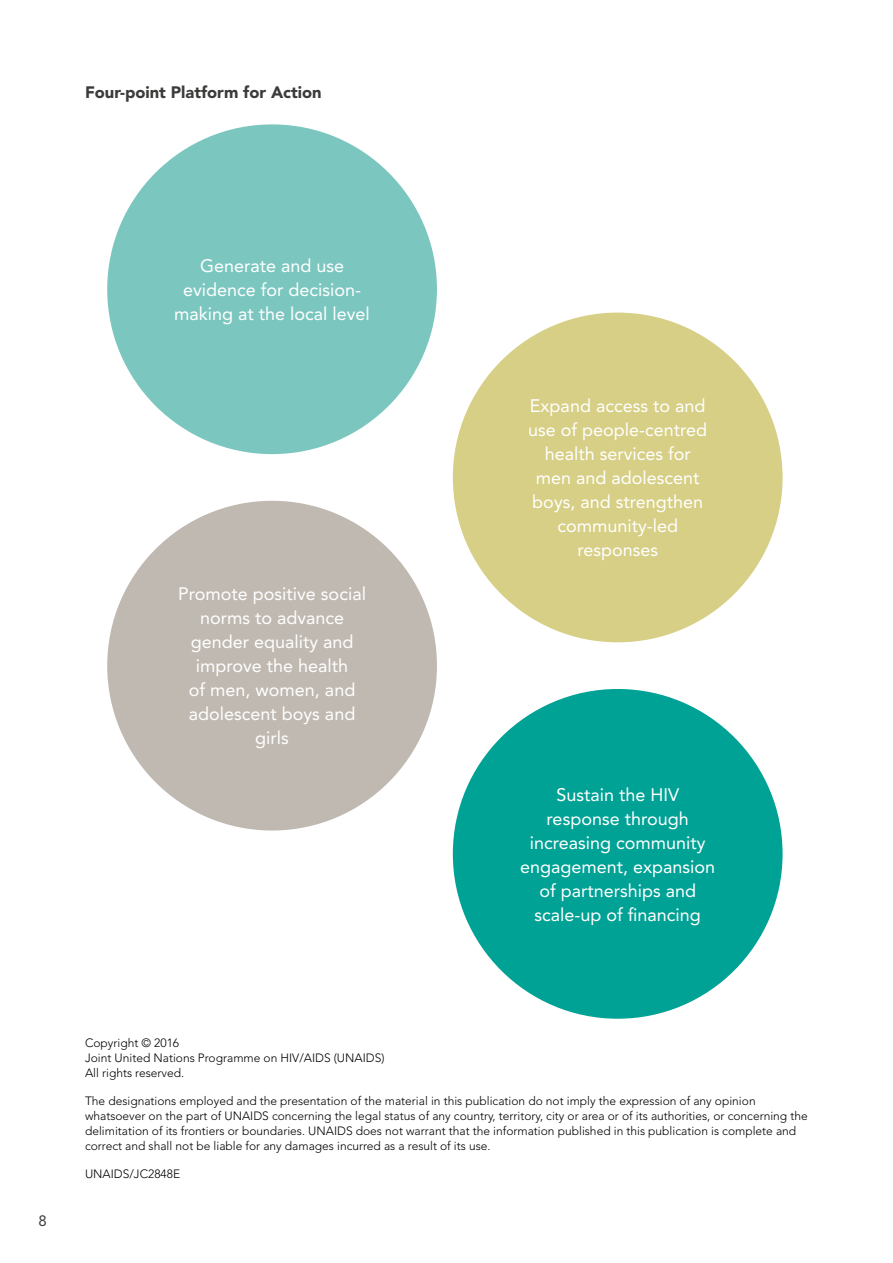
<style>
.page{position:relative;width:893px;height:1263px;background:#fff}
.page>*{position:absolute;margin:0;border:0;box-sizing:border-box;transform-origin:0 0}
.t1{font:18px/24px "Avenir";color:#fff;text-align:center}
.t2{font:900 16.5px "Avenir";color:#3b3b3a}
.t3{font:15px "Avenir";color:#3b3b3a}
.t4{font:300 12px/15px "Avenir";color:#000}
</style>
<div class="page">
<div style="left:107px;top:124px;width:330px;height:330px;background:#7bc7bf;border-radius:50%"></div>
<div style="left:453px;top:313px;width:330px;height:329px;background:#d7cf85;border-radius:50%"></div>
<div style="left:453px;top:689px;width:330px;height:330px;background:#00a295;border-radius:50%"></div>
<div style="left:107px;top:501px;width:330px;height:329px;background:#c0b9b1;border-radius:50%"></div>
<h2 class="t2" style="left:85px;top:82px;width:238px">Four-point Platform for Action</h2>
<h1 class="t1" style="left:174px;top:254px;width:197px">Generate and use evidence for decision&shy;making at the local level</h1>
<h1 class="t1" style="left:178px;top:582px;width:189px">Promote positive social norms to advance gender equality and improve the health<br>of men, women, and adolescent boys and girls</h1>
<h1 class="t1" style="left:528px;top:394px;width:181px">Expand access to and use of people-centred health services for men and adolescent boys, and strengthen community-led responses</h1>
<h1 class="t1" style="left:520px;top:782px;width:197px">Sustain the HIV response through increasing community engagement, expansion of partnerships and scale-up of financing</h1>
<p class="t3" style="left:38px;top:1212px;width:10px">8</p>
<p class="t4" style="left:85px;top:1036px;width:301px">Copyright © 2016<br>Joint United Nations Programme on HIV/AIDS (UNAIDS)<br>All rights reserved.</p>
<p class="t4" style="left:85px;top:1093px;width:724px">The designations employed and the presentation of the material in this publication do not imply the expression of any opinion whatsoever on the part of UNAIDS concerning the legal status of any country, territory, city or area or of its authorities, or concerning the delimitation of its frontiers or boundaries. UNAIDS does not warrant that the information published in this publication is complete and correct and shall not be liable for any damages incurred as a result of its use.</p>
<p class="t4" style="left:85px;top:1166px;width:97px">UNAIDS/JC2848E</p>
</div>
